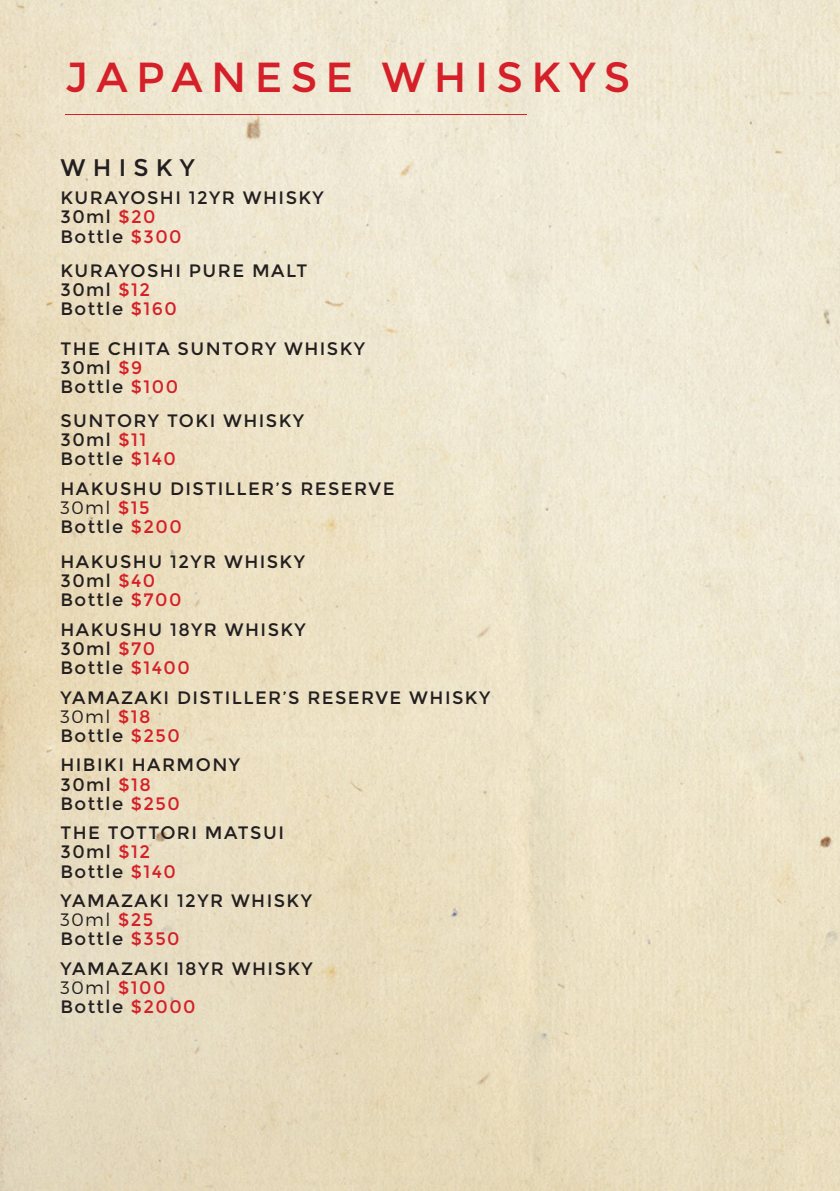
<style>
.page{position:relative;width:840px;height:1191px;background:#fff}
.page>*{position:absolute;margin:0;border:0;box-sizing:border-box;transform-origin:0 0}
.t1{font:42px "Montserrat";letter-spacing:.2em;color:#d52029}
.t2{font:24px "Montserrat";letter-spacing:.3em;color:#231f20}
.t3{font:18px "Montserrat";letter-spacing:.08em;color:#231f20}
.t4{font:300 18px "Montserrat";letter-spacing:.08em;color:#231f20}
.s1{color:#d52028}
.s2{font-weight:400;color:#d52028}
</style>
<div class="page">
<img style="left:0;top:0;width:839px;height:1191px">
<hr style="left:65px;top:114px;width:462px;height:1px;background:#d52029">
<p class="t1" style="left:65px;top:52px;width:566px">JAPANESE WHISKYS</p>
<p class="t2" style="left:60px;top:154px;width:136px">WHISKY</p>
<p class="t3" style="left:60px;top:188px;width:265px">KURAYOSHI 12YR WHISKY</p>
<p class="t3" style="left:60px;top:207px;width:97px">30ml <span class="s1">$20</span></p>
<p class="t3" style="left:60px;top:226px;width:123px">Bottle <span class="s1">$300</span></p>
<p class="t3" style="left:60px;top:260px;width:248px">KURAYOSHI PURE MALT</p>
<p class="t3" style="left:60px;top:279px;width:91px">30ml <span class="s1">$12</span></p>
<p class="t3" style="left:60px;top:298px;width:118px">Bottle <span class="s1">$160</span></p>
<p class="t3" style="left:60px;top:338px;width:306px">THE CHITA SUNTORY WHISKY</p>
<p class="t3" style="left:60px;top:357px;width:83px">30ml <span class="s1">$9</span></p>
<p class="t3" style="left:60px;top:376px;width:119px">Bottle <span class="s1">$100</span></p>
<p class="t3" style="left:60px;top:410px;width:245px">SUNTORY TOKI WHISKY</p>
<p class="t3" style="left:60px;top:429px;width:87px">30ml <span class="s1">$11</span></p>
<p class="t3" style="left:60px;top:448px;width:117px">Bottle <span class="s1">$140</span></p>
<p class="t3" style="left:60px;top:478px;width:335px">HAKUSHU DISTILLER’S RESERVE</p>
<p class="t4" style="left:60px;top:497px;width:91px">30ml <span class="s2">$15</span></p>
<p class="t3" style="left:60px;top:516px;width:123px">Bottle <span class="s1">$200</span></p>
<p class="t3" style="left:60px;top:551px;width:246px">HAKUSHU 12YR WHISKY</p>
<p class="t3" style="left:60px;top:570px;width:96px">30ml <span class="s1">$40</span></p>
<p class="t3" style="left:60px;top:589px;width:122px">Bottle <span class="s1">$700</span></p>
<p class="t3" style="left:60px;top:619px;width:247px">HAKUSHU 18YR WHISKY</p>
<p class="t3" style="left:60px;top:638px;width:96px">30ml <span class="s1">$70</span></p>
<p class="t3" style="left:60px;top:657px;width:131px">Bottle <span class="s1">$1400</span></p>
<p class="t3" style="left:60px;top:687px;width:431px">YAMAZAKI DISTILLER’S RESERVE WHISKY</p>
<p class="t4" style="left:60px;top:705px;width:92px">30ml <span class="s2">$18</span></p>
<p class="t3" style="left:60px;top:725px;width:121px">Bottle <span class="s1">$250</span></p>
<p class="t3" style="left:60px;top:754px;width:181px">HIBIKI HARMONY</p>
<p class="t3" style="left:60px;top:774px;width:92px">30ml <span class="s1">$18</span></p>
<p class="t3" style="left:60px;top:793px;width:121px">Bottle <span class="s1">$250</span></p>
<p class="t3" style="left:60px;top:822px;width:225px">THE TOTTORI MATSUI</p>
<p class="t3" style="left:60px;top:841px;width:91px">30ml <span class="s1">$12</span></p>
<p class="t3" style="left:60px;top:860px;width:117px">Bottle <span class="s1">$140</span></p>
<p class="t3" style="left:60px;top:890px;width:253px">YAMAZAKI 12YR WHISKY</p>
<p class="t4" style="left:60px;top:909px;width:94px">30ml <span class="s2">$25</span></p>
<p class="t3" style="left:60px;top:928px;width:121px">Bottle <span class="s1">$350</span></p>
<p class="t3" style="left:60px;top:958px;width:254px">YAMAZAKI 18YR WHISKY</p>
<p class="t4" style="left:60px;top:976px;width:106px">30ml <span class="s2">$100</span></p>
<p class="t3" style="left:60px;top:996px;width:137px">Bottle <span class="s1">$2000</span></p>
</div>
